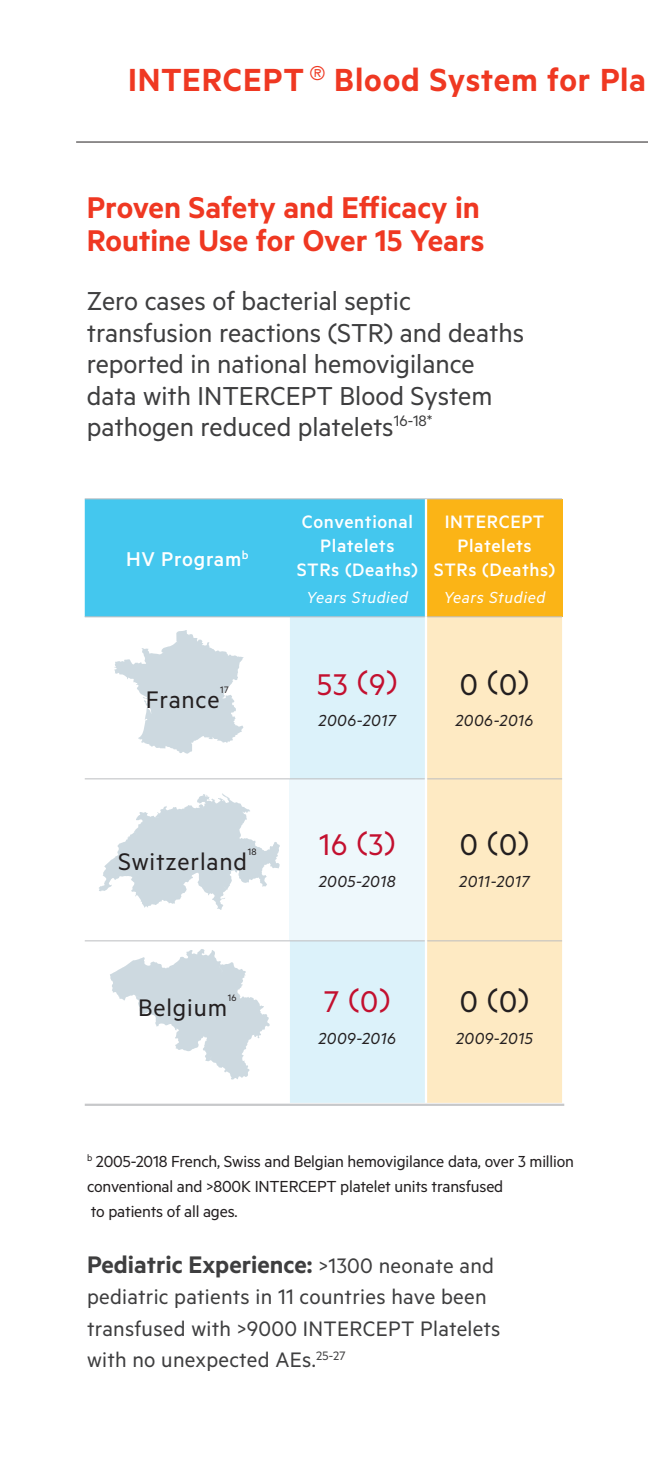
<style>
.page{position:relative;width:648px;height:1458px;background:#fff}
.page>*{position:absolute;margin:0;border:0;box-sizing:border-box;transform-origin:0 0}
.Interior_Copy_Black{font:600 36px "Metric";letter-spacing:.02em;color:#ef3822}
.Interior_Copy_Black-2{font:600 33.75px/33.8px "Metric";color:#ef3822}
.t1{font:33.75px "Metric";color:#c3102f}
.t2{font:33.75px "Metric";color:#231f20}
.bullet_1{font:29.25px/31.5px "Metric";color:#3e3e3f}
.t3{font:600 27px "Metric";color:#3e3e3f}
.t4{font:27px "Metric";letter-spacing:.03em;color:#231f20}
.t5{font:23.62px/31.5px "Metric";letter-spacing:.01em;color:#3e3e3f}
.t6{font:500 22.5px "Metric";letter-spacing:.03em;color:#fff}
.t7{font:500 20.25px/24.3px "Metric";letter-spacing:.03em;color:#fff;text-align:center}
.t8{font:18px/24.8px "Metric";letter-spacing:-.01em;color:#231f20}
.t9{font:italic 18px "Metric";letter-spacing:.03em;color:#231f20}
.t10{font:italic 18px "Metric";letter-spacing:.03em;color:#fff}
.t11{font:10.58px "Metric";color:#231f20}
.s1{font-weight:400;font-size:23.62px}
</style>
<div class="page">
<hr style="left:85px;top:1104px;width:479px;height:2px;background:#c7c8ca">
<svg style="left:99px;top:794px;width:181px;height:116px"></svg>
<svg style="left:114px;top:630px;width:130px;height:124px"></svg>
<svg style="left:110px;top:949px;width:160px;height:131px"></svg>
<div style="left:85px;top:500px;width:340px;height:116px;background:#44c7ee"></div>
<div style="left:426px;top:499px;width:136px;height:118px;background:#fbb416"></div>
<div style="left:290px;top:617px;width:135px;height:486px;background:#dcf2fa"></div>
<div style="left:427px;top:617px;width:135px;height:486px;background:#feeac3"></div>
<div style="left:290px;top:779px;width:136px;height:162px;background:#eef8fc"></div>
<hr style="left:85px;top:499px;width:205px;height:1px;background:#bcbdc0">
<hr style="left:290px;top:499px;width:136px;height:1px;background:#bcbdc0">
<hr style="left:426px;top:499px;width:136px;height:1px;background:#bcbdc0">
<hr style="left:85px;top:616px;width:205px;height:1px;background:#bcbdc0">
<hr style="left:290px;top:616px;width:135px;height:1px;background:#bcbdc0">
<hr style="left:427px;top:616px;width:135px;height:1px;background:#bcbdc0">
<hr style="left:85px;top:778px;width:205px;height:1px;background:#bcbdc0">
<hr style="left:290px;top:778px;width:135px;height:1px;background:#bcbdc0">
<hr style="left:427px;top:778px;width:135px;height:1px;background:#bcbdc0">
<hr style="left:85px;top:940px;width:205px;height:1px;background:#bcbdc0">
<hr style="left:290px;top:940px;width:135px;height:1px;background:#bcbdc0">
<hr style="left:427px;top:940px;width:135px;height:1px;background:#bcbdc0">
<hr style="left:425px;top:499px;width:2px;height:118px;background:#fff">
<hr style="left:425px;top:779px;width:2px;height:162px;background:#fff">
<hr style="left:76px;top:142px;width:572px;height:1px;background:#231f20">
<p class="Interior_Copy_Black" style="left:128px;top:58px;width:519px">INTERCEPT <sup>®</sup> Blood System for Pla</p>
<p class="Interior_Copy_Black-2" style="left:87px;top:189px;width:399px">Proven Safety and Efficacy in<br>Routine Use for Over 15 Years</p>
<p class="bullet_1" style="left:87px;top:284px;width:439px">Zero cases of bacterial septic transfusion reactions (STR) and deaths reported in national hemovigilance data with INTERCEPT Blood System pathogen reduced platelets<sup>16-18*</sup></p>
<p class="t6" style="left:126px;top:546px;width:124px">HV Program<sup>b</sup></p>
<p class="t11" style="left:220px;top:684px;width:10px">17</p>
<p class="t4" style="left:146px;top:684px;width:75px">France</p>
<p class="t7" style="left:302px;top:509px;width:113px">Conventional<br>Platelets</p>
<p class="t7" style="left:297px;top:557px;width:123px">STRs (Deaths)</p>
<p class="t10" style="left:306px;top:587px;width:103px">Years Studied</p>
<p class="t7" style="left:445px;top:509px;width:101px">INTERCEPT<br>Platelets</p>
<p class="t7" style="left:434px;top:557px;width:123px">STRs (Deaths)</p>
<p class="t10" style="left:444px;top:587px;width:103px">Years Studied</p>
<p class="t1" style="left:317px;top:664px;width:82px">53 (9)</p>
<p class="t9" style="left:319px;top:710px;width:79px">2006-2017</p>
<p class="t2" style="left:460px;top:663px;width:71px">0 (0)</p>
<p class="t9" style="left:456px;top:710px;width:79px">2006-2016</p>
<p class="t11" style="left:248px;top:846px;width:10px">18</p>
<p class="t4" style="left:118px;top:846px;width:130px">Switzerland</p>
<p class="t11" style="left:228px;top:991px;width:10px">16</p>
<p class="t4" style="left:138px;top:992px;width:90px">Belgium</p>
<p class="t1" style="left:319px;top:825px;width:78px">16 (3)</p>
<p class="t9" style="left:319px;top:871px;width:78px">2005-2018</p>
<p class="t1" style="left:324px;top:981px;width:68px">7 (0)</p>
<p class="t9" style="left:318px;top:1028px;width:79px">2009-2016</p>
<p class="t2" style="left:460px;top:824px;width:71px">0 (0)</p>
<p class="t9" style="left:459px;top:871px;width:72px">2011-2017</p>
<p class="t2" style="left:460px;top:981px;width:71px">0 (0)</p>
<p class="t9" style="left:456px;top:1028px;width:78px">2009-2015</p>
<p class="t8" style="left:87px;top:1149px;width:488px"><sup>b</sup> 2005-2018 French, Swiss and Belgian hemovigilance data, over 3 million conventional and &gt;800K INTERCEPT platelet units transfused<br>to patients of all ages.</p>
<p class="t3" style="left:87px;top:1248px;width:409px">Pediatric Experience: <span class="s1">&gt;1300 neonate and</span></p>
<p class="t5" style="left:87px;top:1281px;width:415px">pediatric patients in 11 countries have been transfused with &gt;9000 INTERCEPT Platelets with no unexpected AEs.<sup>25-27</sup></p>
</div>
